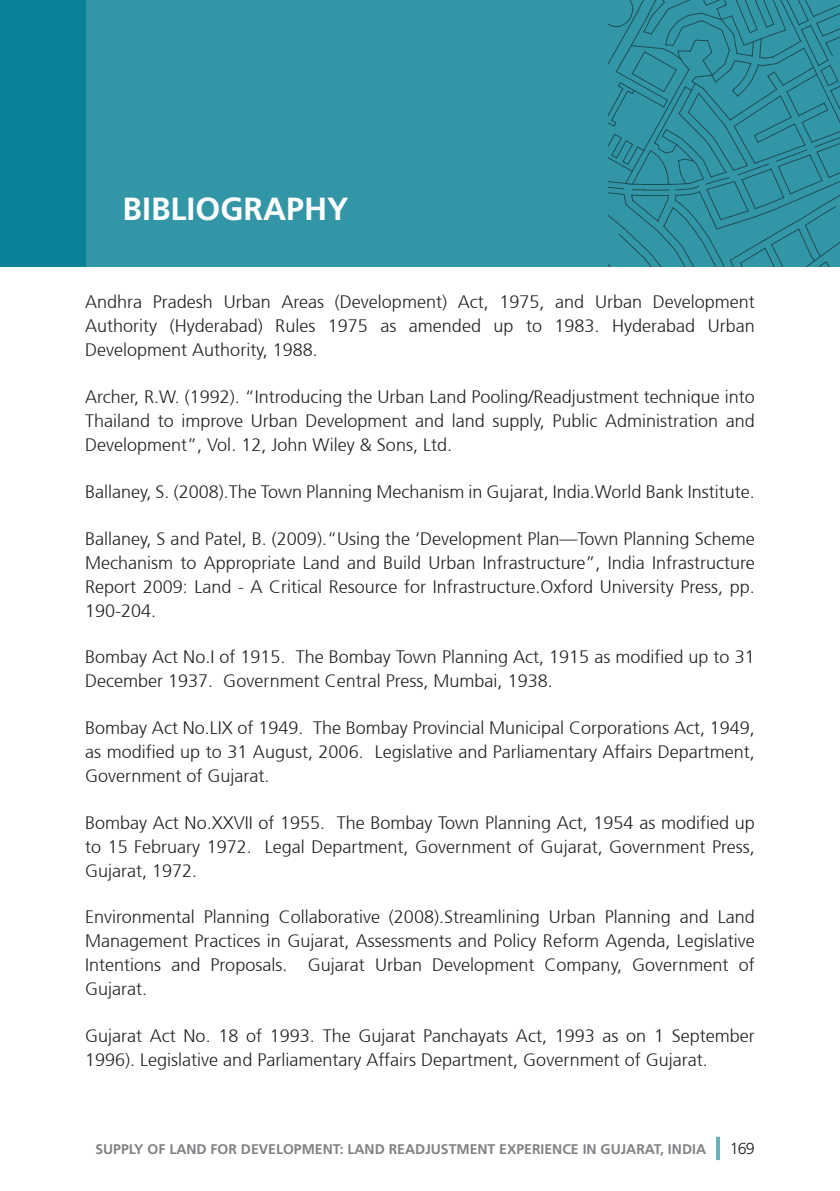
<style>
.page{position:relative;width:840px;height:1191px;background:#fff}
.page>*{position:absolute;margin:0;border:0;box-sizing:border-box;transform-origin:0 0}
.t1{font:700 32px "Frutiger LT Std";color:#fff}
.Body_Text_Frutiger{font:300 18px/24px "Frutiger 45";color:#231f20;text-align:justify}
.captions_and_credits{font:300 16px "Frutiger LT Std";color:#231f20}
.table_text{font:700 14px "Frutiger LT Std";color:#808285}
</style>
<div class="page">
<div style="left:0;top:0;width:839px;height:266px;background:#3396a7"></div>
<div style="left:0;top:0;width:85px;height:266px;background:#0a8196"></div>
<svg style="left:608px;top:0;width:231px;height:266px"></svg>
<svg style="left:716px;top:1136px;width:3px;height:24px"></svg>
<p class="t1" style="left:122px;top:190px;width:227px">BIBLIOGRAPHY</p>
<p class="Body_Text_Frutiger" style="left:85px;top:290px;width:671px">Andhra Pradesh Urban Areas (Development) Act, 1975, and Urban Development Authority (Hyderabad) Rules 1975 as amended up to 1983. Hyderabad Urban Development Authority, 1988.</p>
<p class="Body_Text_Frutiger" style="left:85px;top:385px;width:670px">Archer, R.W. (1992). “Introducing the Urban Land Pooling/Readjustment technique into Thailand to improve Urban Development and land supply, Public Administration and Development”, Vol. 12, John Wiley &amp; Sons, Ltd.</p>
<p class="Body_Text_Frutiger" style="left:85px;top:480px;width:671px">Ballaney, S. (2008).The Town Planning Mechanism in Gujarat, India.World Bank Institute.</p>
<p class="Body_Text_Frutiger" style="left:85px;top:526px;width:671px">Ballaney, S and Patel, B. (2009).“Using the ‘Development Plan—Town Planning Scheme Mechanism to Appropriate Land and Build Urban Infrastructure”, India Infrastructure Report 2009: Land - A Critical Resource for Infrastructure.Oxford University Press, pp.<br>190-204.</p>
<p class="Body_Text_Frutiger" style="left:85px;top:645px;width:670px">Bombay Act No.I of 1915. The Bombay Town Planning Act, 1915 as modified up to 31<br>December 1937. Government Central Press, Mumbai, 1938.</p>
<p class="Body_Text_Frutiger" style="left:85px;top:716px;width:671px">Bombay Act No.LIX of 1949. The Bombay Provincial Municipal Corporations Act, 1949, as modified up to 31 August, 2006. Legislative and Parliamentary Affairs Department, Government of Gujarat.</p>
<p class="Body_Text_Frutiger" style="left:85px;top:810px;width:671px">Bombay Act No.XXVII of 1955. The Bombay Town Planning Act, 1954 as modified up to 15 February 1972. Legal Department, Government of Gujarat, Government Press, Gujarat, 1972.</p>
<p class="Body_Text_Frutiger" style="left:85px;top:905px;width:671px">Environmental Planning Collaborative (2008).Streamlining Urban Planning and Land Management Practices in Gujarat, Assessments and Policy Reform Agenda, Legislative Intentions and Proposals. Gujarat Urban Development Company, Government of Gujarat.</p>
<p class="Body_Text_Frutiger" style="left:85px;top:1024px;width:670px">Gujarat Act No. 18 of 1993. The Gujarat Panchayats Act, 1993 as on 1 September<br>1996). Legislative and Parliamentary Affairs Department, Government of Gujarat.</p>
<p class="table_text" style="left:95px;top:1140px;width:612px">SUPPLY OF LAND FOR DEVELOPMENT: LAND READJUSTMENT EXPERIENCE IN GUJARAT, INDIA</p>
<p class="captions_and_credits" style="left:729px;top:1139px;width:26px">169</p>
</div>
